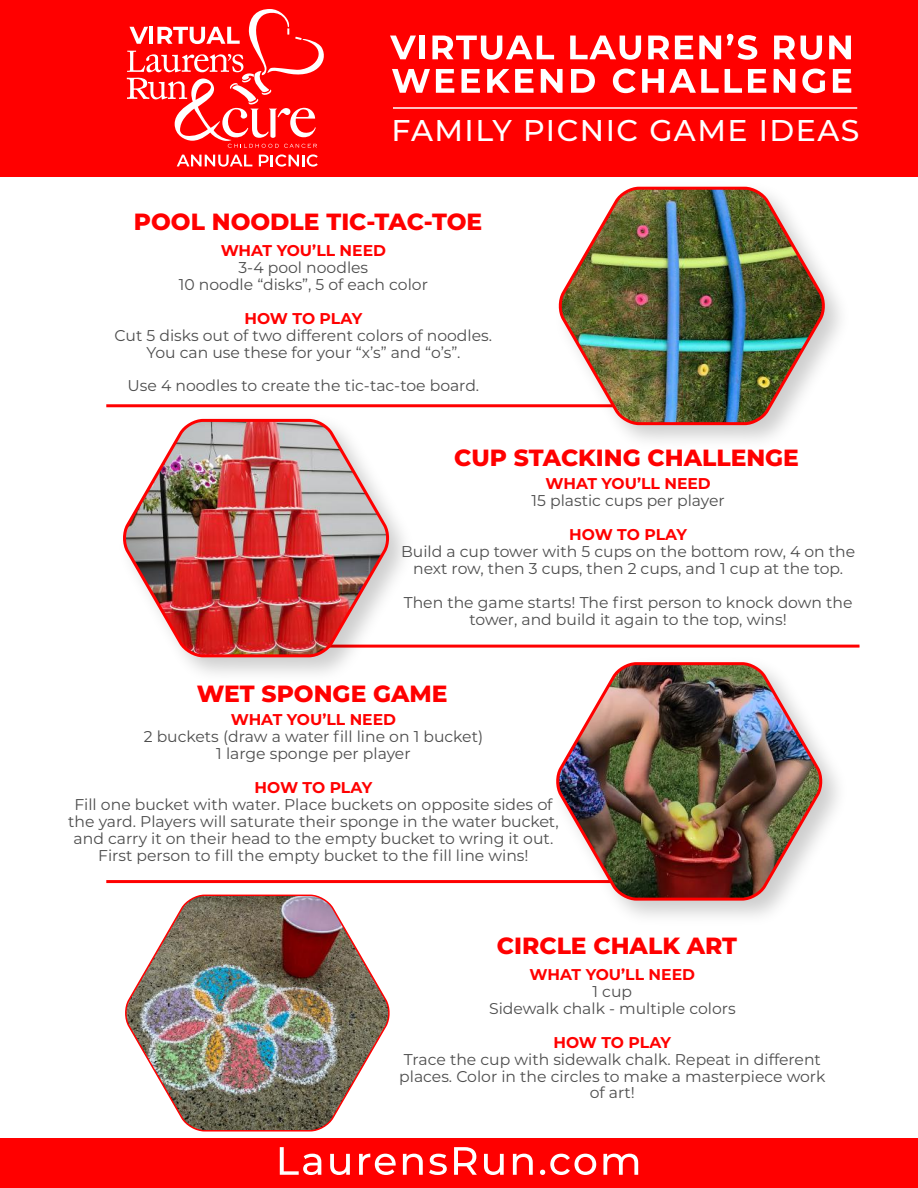
<style>
.page{position:relative;width:918px;height:1188px;background:#fff}
.page>*{position:absolute;margin:0;border:0;box-sizing:border-box;transform-origin:0 0}
.t1{font:500 30px "Montserrat";letter-spacing:.05em;color:#fff}
.t2{font:800 23.4px "Montserrat";color:#f00}
.t3{font:15.6px/17px "Montserrat";color:#4d4d4d;text-align:center}
.t4{font:700 15.6px "Montserrat";color:#f00}
</style>
<div class="page">
<div style="left:0;top:1138px;width:918px;height:50px;background:#f00"></div>
<div style="left:0;top:0;width:918px;height:177px;background:#f00"></div>
<hr style="left:225px;top:645px;width:634px;height:3px;background:#f00">
<img style="left:111px;top:407px;width:312px;height:267px">
<img style="left:119px;top:417px;width:274px;height:242px">
<hr style="left:106px;top:404px;width:587px;height:3px;background:#f00">
<hr style="left:106px;top:880px;width:580px;height:3px;background:#f00">
<img style="left:546px;top:284px;width:295px;height:157px">
<img style="left:555px;top:186px;width:273px;height:241px">
<img style="left:543px;top:760px;width:295px;height:157px">
<img style="left:553px;top:662px;width:273px;height:240px">
<img style="left:125px;top:894px;width:265px;height:238px">
<svg style="left:280px;top:1147px;width:41px;height:28px"></svg>
<svg style="left:330px;top:1154px;width:20px;height:21px"></svg>
<svg style="left:359px;top:1154px;width:37px;height:21px"></svg>
<svg style="left:403px;top:1154px;width:20px;height:21px"></svg>
<svg style="left:429px;top:1154px;width:18px;height:21px"></svg>
<svg style="left:454px;top:1147px;width:23px;height:28px"></svg>
<svg style="left:484px;top:1154px;width:20px;height:21px"></svg>
<svg style="left:513px;top:1154px;width:20px;height:21px"></svg>
<svg style="left:540px;top:1154px;width:56px;height:21px"></svg>
<svg style="left:603px;top:1154px;width:35px;height:21px"></svg>
<svg style="left:390px;top:36px;width:26px;height:23px"></svg>
<div style="left:420px;top:36px;width:5px;height:23px;background:#fff"></div>
<svg style="left:432px;top:36px;width:122px;height:24px"></svg>
<svg style="left:570px;top:36px;width:71px;height:24px"></svg>
<svg style="left:648px;top:36px;width:21px;height:23px"></svg>
<svg style="left:675px;top:36px;width:18px;height:23px"></svg>
<svg style="left:699px;top:36px;width:22px;height:23px"></svg>
<svg style="left:727px;top:34px;width:30px;height:26px"></svg>
<svg style="left:774px;top:36px;width:21px;height:23px"></svg>
<svg style="left:801px;top:36px;width:21px;height:24px"></svg>
<svg style="left:829px;top:36px;width:22px;height:23px"></svg>
<svg style="left:392px;top:69px;width:38px;height:24px"></svg>
<svg style="left:436px;top:69px;width:18px;height:24px"></svg>
<svg style="left:462px;top:69px;width:18px;height:24px"></svg>
<svg style="left:487px;top:69px;width:47px;height:24px"></svg>
<svg style="left:541px;top:69px;width:22px;height:24px"></svg>
<svg style="left:571px;top:69px;width:24px;height:24px"></svg>
<svg style="left:613px;top:69px;width:23px;height:24px"></svg>
<svg style="left:642px;top:69px;width:77px;height:24px"></svg>
<svg style="left:725px;top:69px;width:17px;height:24px"></svg>
<svg style="left:748px;top:69px;width:18px;height:24px"></svg>
<svg style="left:774px;top:69px;width:21px;height:24px"></svg>
<svg style="left:802px;top:69px;width:23px;height:24px"></svg>
<svg style="left:833px;top:69px;width:18px;height:24px"></svg>
<hr style="left:393px;top:107px;width:464px;height:2px;background:#fff">
<svg style="left:177px;top:155px;width:75px;height:12px"></svg>
<svg style="left:259px;top:154px;width:59px;height:13px"></svg>
<svg style="left:127px;top:9px;width:197px;height:139px"></svg>
<h1 class="t1" style="left:391px;top:109px;width:470px">FAMILY PICNIC GAME IDEAS</h1>
<h2 class="t2" style="left:134px;top:205px;width:350px">POOL NOODLE TIC-TAC-TOE</h2>
<p class="t4" style="left:221px;top:239px;width:167px">WHAT YOU’LL NEED</p>
<p class="t3" style="left:179px;top:259px;width:251px">3-4 pool noodles<br>10 noodle “disks”, 5 of each color</p>
<p class="t4" style="left:245px;top:307px;width:119px">HOW TO PLAY</p>
<p class="t3" style="left:115px;top:326px;width:379px">Cut 5 disks out of two different colors of noodles.<br>You can use these for your “x’s” and “o’s”.</p>
<p class="t3" style="left:128px;top:377px;width:353px">Use 4 noodles to create the tic-tac-toe board.</p>
<h2 class="t2" style="left:454px;top:441px;width:346px">CUP STACKING CHALLENGE</h2>
<p class="t4" style="left:545px;top:473px;width:167px">WHAT YOU’LL NEED</p>
<p class="t3" style="left:532px;top:492px;width:195px">15 plastic cups per player</p>
<p class="t4" style="left:569px;top:523px;width:119px">HOW TO PLAY</p>
<p class="t3" style="left:401px;top:542px;width:456px">Build a cup tower with 5 cups on the bottom row, 4 on the next row, then 3 cups, then 2 cups, and 1 cup at the top.</p>
<p class="t3" style="left:404px;top:593px;width:450px">Then the game starts! The first person to knock down the tower, and build it again to the top, wins!</p>
<h2 class="t2" style="left:197px;top:677px;width:252px">WET SPONGE GAME</h2>
<p class="t4" style="left:231px;top:709px;width:167px">WHAT YOU’LL NEED</p>
<p class="t3" style="left:144px;top:728px;width:341px">2 buckets (draw a water fill line on 1 bucket)<br>1 large sponge per player</p>
<p class="t4" style="left:255px;top:776px;width:119px">HOW TO PLAY</p>
<p class="t3" style="left:68px;top:795px;width:492px">Fill one bucket with water. Place buckets on opposite sides of the yard. Players will saturate their sponge in the water bucket, and carry it on their head to the empty bucket to wring it out.<br>First person to fill the empty bucket to the fill line wins!</p>
<h2 class="t2" style="left:497px;top:929px;width:242px">CIRCLE CHALK ART</h2>
<p class="t4" style="left:530px;top:963px;width:167px">WHAT YOU’LL NEED</p>
<p class="t3" style="left:489px;top:982px;width:248px">1 cup<br>Sidewalk chalk - multiple colors</p>
<p class="t4" style="left:553px;top:1031px;width:119px">HOW TO PLAY</p>
<p class="t3" style="left:399px;top:1050px;width:428px">Trace the cup with sidewalk chalk. Repeat in different places. Color in the circles to make a masterpiece work of art!</p>
</div>
